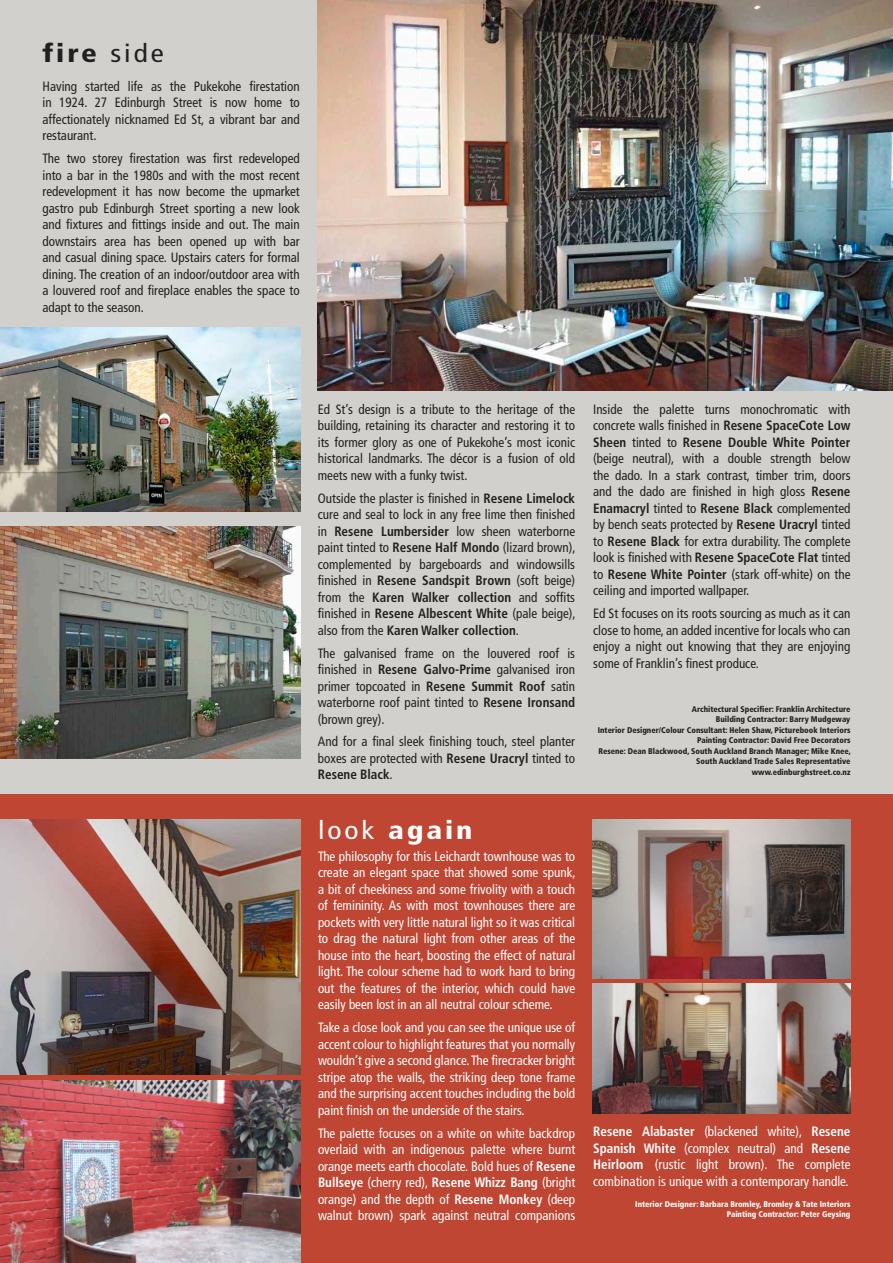
<style>
.page{position:relative;width:893px;height:1263px;background:#fff}
.page>*{position:absolute;margin:0;border:0;box-sizing:border-box;transform-origin:0 0}
.t1{font:900 condensed 25.5px "Frutiger";letter-spacing:.1em;color:#fff;scale:1.15 1}
.t2{font:900 condensed 25.5px "Frutiger";color:#231f20;scale:1.15 1}
.t3{font:condensed 13.5px/16.5px "Frutiger";color:#231f20;text-align:justify}
.t4{font:condensed 13.5px/16.5px "Frutiger";color:#fff;text-align:justify}
.t5{font:900 condensed 8.25px/10.5px "Frutiger";color:#231f20;text-align:right}
.t6{font:900 condensed 8.25px/10.5px "Frutiger";color:#fff;text-align:right}
.s1{font-weight:400}
.s2{font-weight:700}
</style>
<div class="page">
<div style="left:0;top:0;width:893px;height:794px;background:#d1d0cc"></div>
<div style="left:0;top:794px;width:893px;height:469px;background:#be4633"></div>
<img style="left:592px;top:820px;width:258px;height:158px">
<img style="left:592px;top:983px;width:258px;height:130px">
<img style="left:0;top:820px;width:300px;height:254px">
<hr style="left:892px;top:666px;width:1px;height:597px;background:#604d47">
<img style="left:0;top:327px;width:300px;height:184px">
<img style="left:317px;top:0;width:576px;height:391px">
<img style="left:0;top:1080px;width:300px;height:183px">
<img style="left:0;top:527px;width:300px;height:232px">
<img style="left:0;top:196px;width:1px;height:244px">
<img style="left:0;top:466px;width:1px;height:57px">
<h1 class="t2" style="left:43px;top:37px;width:107px">fire <span class="s1">side</span></h1>
<p class="t3" style="left:43px;top:78px;width:259px">Having started life as the Pukekohe firestation in 1924. 27 Edinburgh Street is now home to affectionately nicknamed Ed St, a vibrant bar and restaurant.</p>
<p class="t3" style="left:43px;top:150px;width:259px">The two storey firestation was first redeveloped into a bar in the 1980s and with the most recent redevelopment it has now become the upmarket gastro pub Edinburgh Street sporting a new look and fixtures and fittings inside and out. The main downstairs area has been opened up with bar and casual dining space. Upstairs caters for formal dining. The creation of an indoor/outdoor area with a louvered roof and fireplace enables the space to adapt to the season.</p>
<p class="t3" style="left:318px;top:401px;width:259px">Ed St’s design is a tribute to the heritage of the building, retaining its character and restoring it to its former glory as one of Pukekohe’s most iconic historical landmarks. The décor is a fusion of old meets new with a funky twist.</p>
<p class="t3" style="left:318px;top:490px;width:259px">Outside the plaster is finished in <span class="s2">Resene Limelock </span>cure and seal to lock in any free lime then finished in <span class="s2">Resene Lumbersider</span> low sheen waterborne paint tinted to <span class="s2">Resene Half Mondo</span> (lizard brown), complemented by bargeboards and windowsills finished in <span class="s2">Resene Sandspit Brown</span> (soft beige) from the <span class="s2">Karen Walker collection</span> and soffits finished in <span class="s2">Resene Albescent White</span> (pale beige), also from the <span class="s2">Karen Walker collection</span>.</p>
<p class="t3" style="left:318px;top:645px;width:259px">The galvanised frame on the louvered roof is finished in <span class="s2">Resene Galvo-Prime</span> galvanised iron primer topcoated in <span class="s2">Resene Summit Roof</span> satin waterborne roof paint tinted to <span class="s2">Resene Ironsand </span>(brown grey).</p>
<p class="t3" style="left:318px;top:734px;width:259px">And for a final sleek finishing touch, steel planter boxes are protected with <span class="s2">Resene Uracryl</span> tinted to <span class="s2">Resene Black</span>.</p>
<h1 class="t1" style="left:318px;top:814px;width:136px"><span class="s1">look</span> again</h1>
<p class="t3" style="left:593px;top:401px;width:259px">Inside the palette turns monochromatic with concrete walls finished in <span class="s2">Resene SpaceCote Low Sheen</span> tinted to <span class="s2">Resene Double White Pointer </span>(beige neutral), with a double strength below the dado. In a stark contrast, timber trim, doors and the dado are finished in high gloss <span class="s2">Resene Enamacryl</span> tinted to <span class="s2">Resene Black</span> complemented by bench seats protected by <span class="s2">Resene Uracryl</span> tinted to <span class="s2">Resene Black</span> for extra durability. The complete look is finished with <span class="s2">Resene SpaceCote Flat</span> tinted to <span class="s2">Resene White Pointer</span> (stark off-white) on the ceiling and imported wallpaper.</p>
<p class="t3" style="left:593px;top:605px;width:259px">Ed St focuses on its roots sourcing as much as it can close to home, an added incentive for locals who can enjoy a night out knowing that they are enjoying some of Franklin’s finest produce.</p>
<p class="t5" style="left:598px;top:704px;width:254px">Architectural Specifier: Franklin Architecture<br>Building Contractor: Barry Mudgeway<br>Interior Designer/Colour Consultant: Helen Shaw, Picturebook Interiors Painting Contractor: David Free Decorators<br>Resene: Dean Blackwood, South Auckland Branch Manager; Mike Knee, South Auckland Trade Sales Representative www.edinburghstreet.co.nz</p>
<p class="t4" style="left:318px;top:848px;width:259px">The philosophy for this Leichardt townhouse was to create an elegant space that showed some spunk, a bit of cheekiness and some frivolity with a touch of femininity. As with most townhouses there are pockets with very little natural light so it was critical to drag the natural light from other areas of the house into the heart, boosting the effect of natural light. The colour scheme had to work hard to bring out the features of the interior, which could have easily been lost in an all neutral colour scheme.</p>
<p class="t4" style="left:318px;top:1019px;width:259px">Take a close look and you can see the unique use of accent colour to highlight features that you normally wouldn’t give a second glance. The firecracker bright stripe atop the walls, the striking deep tone frame and the surprising accent touches including the bold paint finish on the underside of the stairs.</p>
<p class="t4" style="left:318px;top:1125px;width:259px">The palette focuses on a white on white backdrop overlaid with an indigenous palette where burnt orange meets earth chocolate. Bold hues of <span class="s2">Resene Bullseye</span> (cherry red), <span class="s2">Resene Whizz Bang</span> (bright orange) and the depth of <span class="s2">Resene Monkey</span> (deep walnut brown) spark against neutral companions</p>
<p class="t4" style="left:593px;top:1123px;width:259px"><span class="s2">Resene Alabaster</span> (blackened white), <span class="s2">Resene Spanish White</span> (complex neutral) and <span class="s2">Resene Heirloom</span> (rustic light brown). The complete combination is unique with a contemporary handle.</p>
<p class="t6" style="left:635px;top:1199px;width:217px">Interior Designer: Barbara Bromley, Bromley &amp; Tate Interiors<br>Painting Contractor: Peter Geysing</p>
</div>
